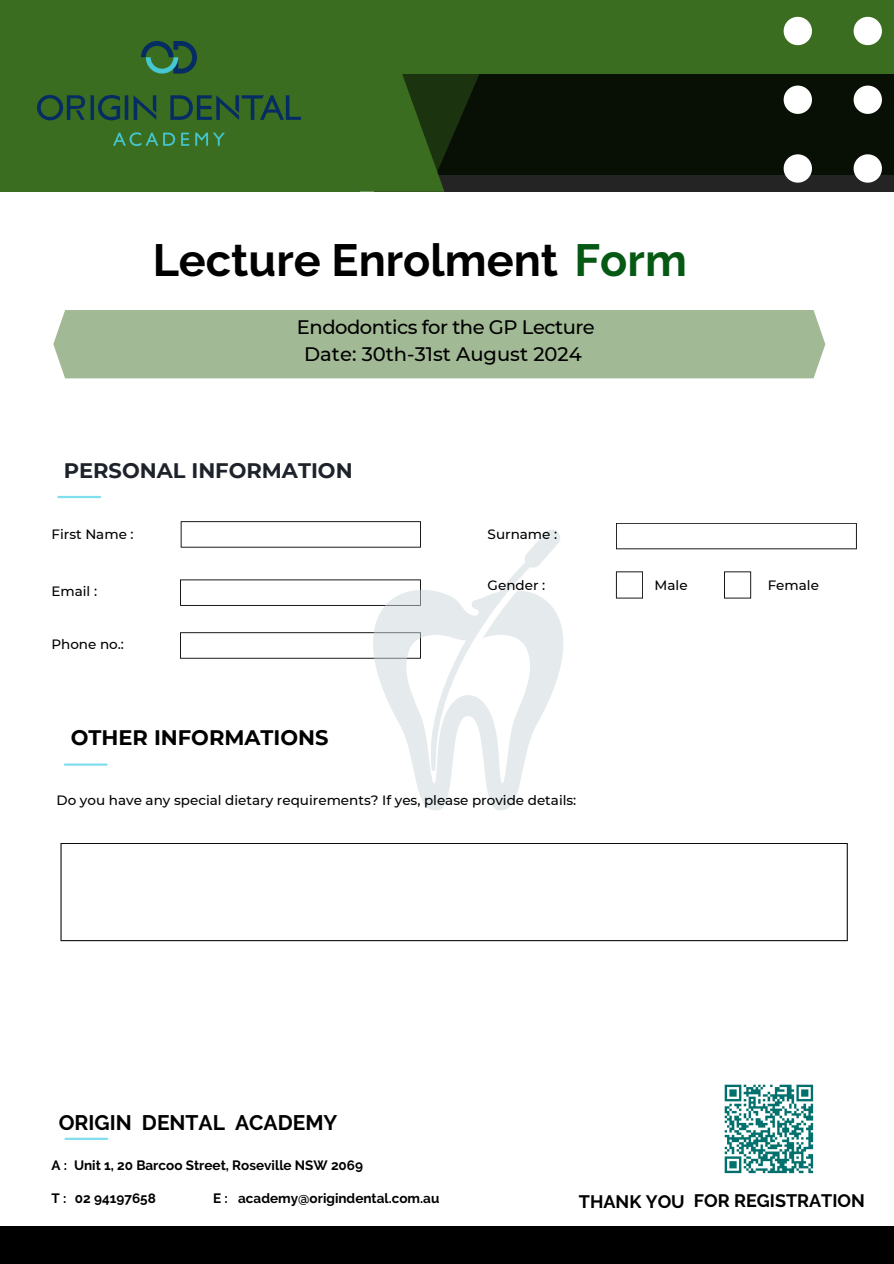
<style>
.page{position:relative;width:894px;height:1264px;background:#fff}
.page>*{position:absolute;margin:0;border:0;box-sizing:border-box;transform-origin:0 0}
.t1{font:700 45px "Raleway";color:#000}
.t2{font:700 21px "Raleway";color:#000}
.t3{font:700 21px "Montserrat";color:#1e232b}
.t4{font:700 21px "Montserrat";color:#000}
.t5{font:500 19.5px/27px "Montserrat";letter-spacing:-.025em;color:#000;text-align:center}
.t6{font:700 18px "Raleway";color:#000}
.t7{font:500 13.5px "Montserrat";color:#000}
.t8{font:700 13.5px "Raleway";color:#000}
.s1{color:#055913}
</style>
<div class="page">
<hr style="left:65px;top:1137px;width:42px;height:2px;background:#81deef">
<div style="left:0;top:1225px;width:893px;height:38px;background:#000"></div>
<img style="left:724px;top:1084px;width:90px;height:90px">
<div style="left:0;top:0;width:893px;height:175px;background:#3b6d21"></div>
<svg style="left:484px;top:74px;width:409px;height:118px;background:#0c1208"></svg>
<div style="left:0;top:63px;width:359px;height:129px;background:#3b6d21"></div>
<svg style="left:359px;top:74px;width:125px;height:118px"></svg>
<img style="left:38px;top:42px;width:262px;height:103px">
<hr style="left:58px;top:496px;width:42px;height:2px;background:#81deef">
<svg style="left:616px;top:523px;width:240px;height:26px"></svg>
<svg style="left:615px;top:571px;width:28px;height:27px"></svg>
<svg style="left:724px;top:571px;width:27px;height:27px"></svg>
<hr style="left:65px;top:763px;width:42px;height:2px;background:#81deef">
<svg style="left:60px;top:843px;width:787px;height:98px"></svg>
<div style="left:53px;top:310px;width:772px;height:68px;background:#a1b994"></div>
<svg style="left:783px;top:17px;width:28px;height:28px"></svg>
<svg style="left:853px;top:17px;width:28px;height:28px"></svg>
<svg style="left:783px;top:86px;width:28px;height:28px"></svg>
<svg style="left:853px;top:86px;width:28px;height:28px"></svg>
<svg style="left:783px;top:154px;width:28px;height:29px"></svg>
<svg style="left:853px;top:154px;width:28px;height:29px"></svg>
<svg style="left:180px;top:521px;width:383px;height:290px"></svg>
<h2 class="t1" style="left:153px;top:234px;width:535px">Lecture Enrolment <span class="s1">Form</span></h2>
<h5 class="t5" style="left:297px;top:314px;width:299px">Endodontics for the GP Lecture<br>Date: 30th-31st August 2024</h5>
<h2 class="t3" style="left:64px;top:457px;width:290px">PERSONAL INFORMATION</h2>
<p class="t7" style="left:51px;top:526px;width:84px">First Name :</p>
<p class="t7" style="left:487px;top:525px;width:71px">Surname :</p>
<p class="t7" style="left:51px;top:583px;width:47px">Email :</p>
<p class="t7" style="left:51px;top:635px;width:74px">Phone no.:</p>
<p class="t4" style="left:71px;top:724px;width:259px">OTHER INFORMATIONS</p>
<p class="t7" style="left:487px;top:577px;width:59px">Gender :</p>
<h5 class="t7" style="left:57px;top:791px;width:521px">Do you have any special dietary requirements? If yes, please provide details:</h5>
<h5 class="t7" style="left:654px;top:577px;width:34px">Male</h5>
<p class="t7" style="left:767px;top:577px;width:53px">Female</p>
<p class="t2" style="left:59px;top:1110px;width:280px">ORIGIN DENTAL ACADEMY</p>
<h1 class="t8" style="left:51px;top:1157px;width:17px">A:</h1>
<h1 class="t8" style="left:51px;top:1190px;width:16px">T:</h1>
<h3 class="t6" style="left:579px;top:1190px;width:107px">THANK YOU</h3>
<h2 class="t6" style="left:693px;top:1190px;width:172px">FOR REGISTRATION</h2>
<p class="t8" style="left:74px;top:1157px;width:290px">Unit 1, 20 Barcoo Street, Roseville NSW 2069</p>
<p class="t8" style="left:75px;top:1190px;width:82px">02 94197658</p>
<p class="t8" style="left:213px;top:1190px;width:16px">E:</p>
<p class="t8" style="left:238px;top:1190px;width:202px">academy@origindental.com.au</p>
</div>
